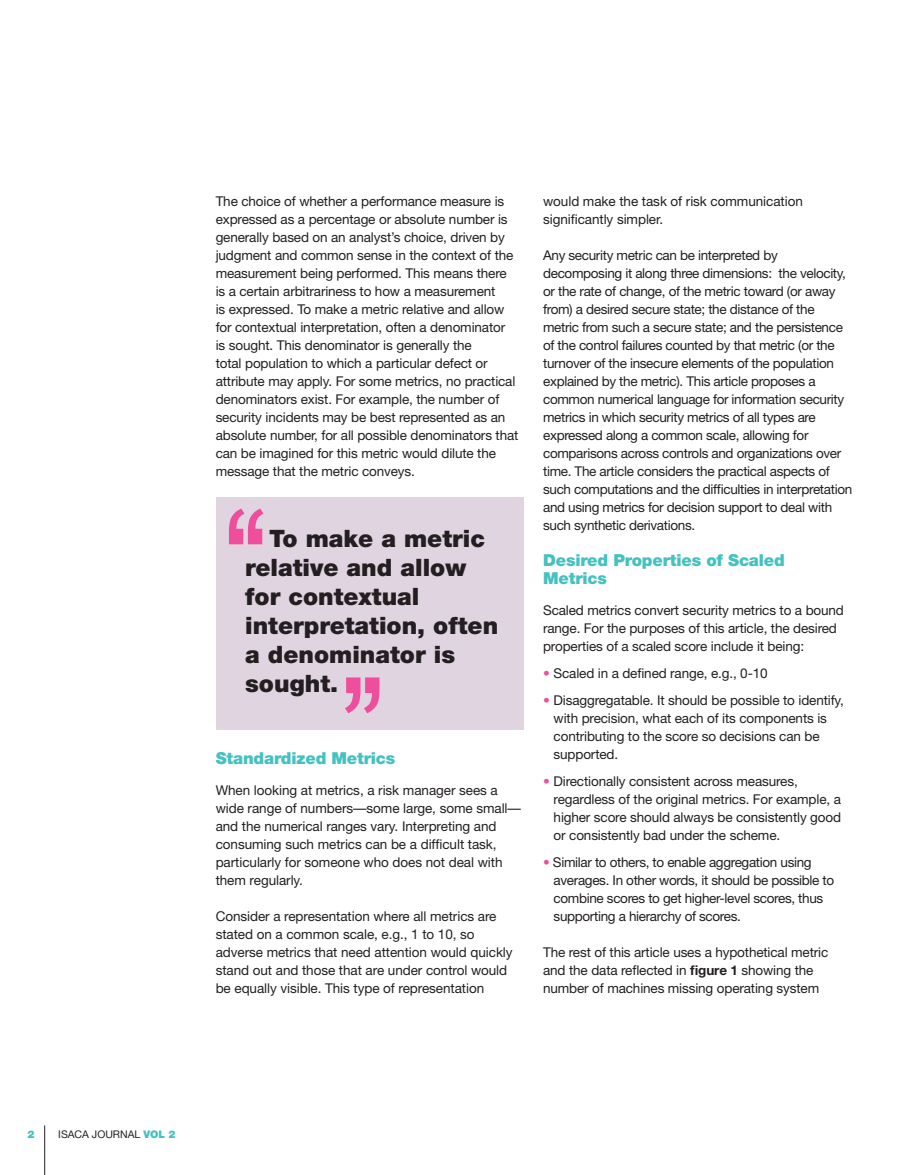
<style>
.page{position:relative;width:905px;height:1175px;background:#fff}
.page>*{position:absolute;margin:0;border:0;box-sizing:border-box;transform-origin:0 0}
.t1{font:900 24px/28.8px "Helvetica Neue";color:#231f20}
.t2{font:900 16.5px/18px "Helvetica Neue";letter-spacing:-.01em;color:#44c1c1}
.t3{font:13.5px/18px "Helvetica Neue";letter-spacing:-.01em;color:#231f20}
.t4{font:10.5px "Helvetica Neue";color:#231f20}
.t5{font:900 10.5px "Helvetica Neue";color:#44c1c1}
.s1{font-weight:700;color:#ee4e9c}
.s2{font-weight:700}
.s3{font-weight:900;color:#44c1c1}
</style>
<div class="page">
<hr style="left:44px;top:1125px;width:1px;height:49px;background:#231f20">
<div style="left:216px;top:498px;width:307px;height:232px;background:#e0d4e1"></div>
<svg style="left:229px;top:508px;width:34px;height:36px"></svg>
<svg style="left:345px;top:677px;width:34px;height:36px"></svg>
<p class="t3" style="left:216px;top:191px;width:304px">The choice of whether a performance measure is expressed as a percentage or absolute number is generally based on an analyst’s choice, driven by judgment and common sense in the context of the measurement being performed. This means there is a certain arbitrariness to how a measurement<br>is expressed. To make a metric relative and allow for contextual interpretation, often a denominator<br>is sought. This denominator is generally the<br>total population to which a particular defect or attribute may apply. For some metrics, no practical denominators exist. For example, the number of security incidents may be best represented as an absolute number, for all possible denominators that can be imagined for this metric would dilute the message that the metric conveys.</p>
<h1 class="t1" style="left:245px;top:524px;width:254px;text-indent:24px">To make a metric relative and allow for contextual interpretation, often a denominator is sought.</h1>
<p class="t2" style="left:216px;top:749px;width:181px">Standardized Metrics</p>
<p class="t3" style="left:216px;top:781px;width:307px">When looking at metrics, a risk manager sees a wide range of numbers—some large, some small— and the numerical ranges vary. Interpreting and consuming such metrics can be a difficult task, particularly for someone who does not deal with them regularly.</p>
<p class="t3" style="left:216px;top:907px;width:298px">Consider a representation where all metrics are stated on a common scale, e.g., 1 to 10, so adverse metrics that need attention would quickly stand out and those that are under control would be equally visible. This type of representation</p>
<p class="t3" style="left:543px;top:192px;width:261px">would make the task of risk communication significantly simpler.</p>
<p class="t3" style="left:543px;top:246px;width:311px">Any security metric can be interpreted by decomposing it along three dimensions: the velocity, or the rate of change, of the metric toward (or away from) a desired secure state; the distance of the metric from such a secure state; and the persistence of the control failures counted by that metric (or the turnover of the insecure elements of the population explained by the metric). This article proposes a common numerical language for information security metrics in which security metrics of all types are expressed along a common scale, allowing for comparisons across controls and organizations over time. The article considers the practical aspects of such computations and the difficulties in interpretation and using metrics for decision support to deal with such synthetic derivations.</p>
<p class="t2" style="left:543px;top:551px;width:243px">Desired Properties of Scaled<br>Metrics</p>
<p class="t3" style="left:543px;top:601px;width:302px">Scaled metrics convert security metrics to a bound range. For the purposes of this article, the desired properties of a scaled score include it being:</p>
<p class="t3" style="left:543px;top:664px;width:226px"><span class="s1">•</span> Scaled in a defined range, e.g., 0-10</p>
<p class="t3" style="left:553px;top:691px;width:292px;text-indent:-11px"><span class="s1">•</span> Disaggregatable. It should be possible to identify, with precision, what each of its components is contributing to the score so decisions can be supported.</p>
<p class="t3" style="left:553px;top:772px;width:289px;text-indent:-11px"><span class="s1">•</span> Directionally consistent across measures, regardless of the original metrics. For example, a higher score should always be consistently good or consistently bad under the scheme.</p>
<p class="t3" style="left:553px;top:853px;width:282px;text-indent:-11px"><span class="s1">•</span> Similar to others, to enable aggregation using averages. In other words, it should be possible to combine scores to get higher-level scores, thus supporting a hierarchy of scores.</p>
<p class="t3" style="left:543px;top:943px;width:287px">The rest of this article uses a hypothetical metric and the data reflected in <span class="s2">figure 1</span> showing the number of machines missing operating system</p>
<p class="t5" style="left:28px;top:1127px;width:9px">2</p>
<p class="t4" style="left:58px;top:1126px;width:119px">ISACA JOURNAL <span class="s3">VOL 2</span></p>
</div>
